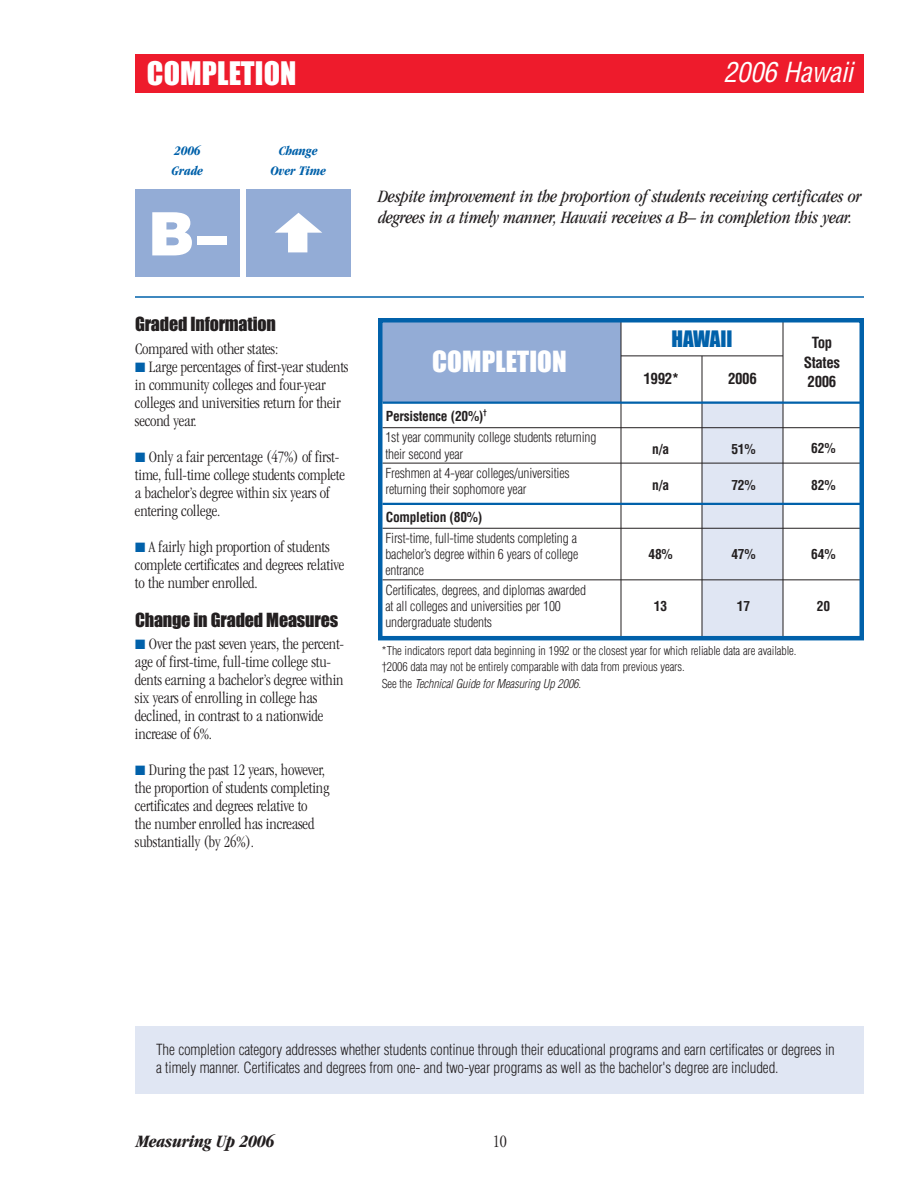
<style>
.page{position:relative;width:918px;height:1188px;background:#fff}
.page>*{position:absolute;margin:0;border:0;box-sizing:border-box;transform-origin:0 0}
.t1{font:900 60px "Helvetica";color:#fff}
.t2{font:30px "Impact";letter-spacing:.005em;color:#fff}
.t3{font:27px "Impact";letter-spacing:.005em;color:#fff}
.t4{font:italic condensed 27px "Helvetica";letter-spacing:-.01em;color:#fff}
.t5{font:21px "Impact";letter-spacing:-.005em;color:#0161aa}
.t6{font:italic condensed 18px/21px "Garamond";letter-spacing:-.01em;color:#231f20}
.t7{font:18px "Impact";letter-spacing:-.01em;color:#231f20}
.t8{font:italic 700 condensed 18px "Garamond";letter-spacing:-.015em;color:#231f20}
.t9{font:300 condensed 18px "Garamond";color:#231f20}
.t10{font:300 condensed 16.5px/18px "Garamond";letter-spacing:-.01em;color:#231f20}
.t11{font:300 condensed 15px/18px "Helvetica";letter-spacing:-.01em;color:#231f20}
.t12{font:700 condensed 15px/19.5px "Helvetica";letter-spacing:-.025em;color:#231f20;text-align:center}
.t13{font:300 condensed 13.5px/16.2px "Helvetica";letter-spacing:-.015em;color:#231f20}
.t14{font:700 condensed 13.5px "Helvetica";letter-spacing:-.015em;color:#231f20}
.t15{font:italic 700 condensed 13.5px/19.5px "Garamond";letter-spacing:-.01em;color:#0161aa}
.t16{font:300 condensed 12px/16.5px "Helvetica";letter-spacing:-.01em;color:#231f20}
.s1{color:#0161aa}
.s2{font-weight:700}
.s3{font-style:italic}
</style>
<div class="page">
<div style="left:378px;top:320px;width:243px;height:82px;background:#93acd6"></div>
<hr style="left:621px;top:320px;width:1px;height:317px;background:#231f20">
<div style="left:135px;top:54px;width:729px;height:39px;background:#ee1b2c"></div>
<div style="left:702px;top:401px;width:81px;height:237px;background:#e0e6f3"></div>
<hr style="left:621px;top:356px;width:162px;height:1px;background:#231f20">
<hr style="left:783px;top:320px;width:1px;height:319px;background:#231f20">
<hr style="left:702px;top:356px;width:1px;height:281px;background:#231f20">
<hr style="left:382px;top:402px;width:480px;height:2px;background:#0161aa">
<hr style="left:382px;top:427px;width:480px;height:1px;background:#231f20">
<hr style="left:382px;top:463px;width:480px;height:1px;background:#231f20">
<hr style="left:382px;top:503px;width:480px;height:2px;background:#0161aa">
<hr style="left:382px;top:528px;width:480px;height:1px;background:#231f20">
<hr style="left:382px;top:580px;width:480px;height:1px;background:#231f20">
<div style="left:135px;top:1026px;width:729px;height:68px;background:#e0e6f3"></div>
<div style="left:378px;top:318px;width:486px;height:322px;border:4px solid #0161aa"></div>
<hr style="left:135px;top:296px;width:729px;height:2px;background:#0161aa">
<div style="left:246px;top:189px;width:105px;height:88px;background:#93acd6"></div>
<svg style="left:275px;top:213px;width:47px;height:39px"></svg>
<div style="left:135px;top:189px;width:105px;height:87px;background:#93acd6"></div>
<h2 class="t2" style="left:147px;top:64px;width:151px">COMPLETION</h2>
<h3 class="t4" style="left:724px;top:62px;width:131px">2006 Hawaii</h3>
<p class="t15" style="left:172px;top:142px;width:33px">2006<br>Grade</p>
<p class="t15" style="left:271px;top:143px;width:57px;text-align:center">Change<br>Over Time</p>
<h1 class="t1" style="left:148px;top:212px;width:80px">B–</h1>
<p class="t7" style="left:135px;top:319px;width:142px">Graded Information</p>
<p class="t10" style="left:135px;top:341px;width:145px">Compared with other states:</p>
<p class="t10" style="left:135px;top:359px;width:215px"><span class="s1">■</span> Large percentages of first-year students in community colleges and four-year colleges and universities return for their second year.</p>
<p class="t10" style="left:135px;top:449px;width:211px"><span class="s1">■</span> Only a fair percentage (47%) of first&shy;time, full-time college students complete a bachelor’s degree within six years of entering college.</p>
<p class="t10" style="left:135px;top:539px;width:211px"><span class="s1">■</span> A fairly high proportion of students complete certificates and degrees relative to the number enrolled.</p>
<p class="t7" style="left:135px;top:614px;width:205px">Change in Graded Measures</p>
<p class="t10" style="left:135px;top:636px;width:211px"><span class="s1">■</span> Over the past seven years, the percent&shy;age of first-time, full-time college stu&shy;dents earning a bachelor’s degree within six years of enrolling in college has declined, in contrast to a nationwide increase of 6%.</p>
<p class="t10" style="left:135px;top:762px;width:196px"><span class="s1">■</span> During the past 12 years, however, the proportion of students completing certificates and degrees relative to<br>the number enrolled has increased substantially (by 26%).</p>
<p class="t6" style="left:378px;top:187px;width:485px">Despite improvement in the proportion of students receiving certificates or degrees in a timely manner, Hawaii receives a B– in completion this year.</p>
<h3 class="t3" style="left:432px;top:352px;width:136px">COMPLETION</h3>
<p class="t5" style="left:671px;top:332px;width:63px">HAWAII</p>
<p class="t12" style="left:804px;top:334px;width:38px">Top<br>States</p>
<p class="t12" style="left:643px;top:370px;width:37px">1992*</p>
<p class="t12" style="left:728px;top:370px;width:30px">2006</p>
<p class="t12" style="left:808px;top:373px;width:30px">2006</p>
<p class="t13" style="left:385px;top:407px;width:212px;line-height:21.5px"><span class="s2">Persistence (20%)</span><sup>†<br></sup>1st year community college students returning</p>
<p class="t13" style="left:385px;top:447px;width:79px">their second year</p>
<p class="t14" style="left:652px;top:444px;width:18px">n/a</p>
<p class="t14" style="left:731px;top:444px;width:26px">51%</p>
<p class="t14" style="left:811px;top:443px;width:26px">62%</p>
<p class="t13" style="left:385px;top:466px;width:186px">Freshmen at 4-year colleges/universities returning their sophomore year</p>
<p class="t14" style="left:652px;top:479px;width:18px">n/a</p>
<p class="t14" style="left:731px;top:479px;width:26px">72%</p>
<p class="t14" style="left:811px;top:479px;width:26px">82%</p>
<p class="t14" style="left:386px;top:512px;width:98px">Completion (80%)</p>
<p class="t13" style="left:385px;top:531px;width:194px">First-time, full-time students completing a bachelor’s degree within 6 years of college</p>
<p class="t14" style="left:648px;top:549px;width:26px">48%</p>
<p class="t14" style="left:731px;top:549px;width:26px">47%</p>
<p class="t14" style="left:811px;top:549px;width:26px">64%</p>
<p class="t13" style="left:385px;top:562px;width:202px;line-height:19.2px">entrance<br>Certificates, degrees, and diplomas awarded</p>
<p class="t13" style="left:385px;top:599px;width:177px">at all colleges and universities per 100</p>
<p class="t14" style="left:654px;top:601px;width:15px">13</p>
<p class="t14" style="left:737px;top:601px;width:15px">17</p>
<p class="t14" style="left:817px;top:601px;width:15px">20</p>
<p class="t13" style="left:385px;top:615px;width:108px">undergraduate students</p>
<p class="t16" style="left:382px;top:643px;width:416px">*The indicators report data beginning in 1992 or the closest year for which reliable data are available. †2006 data may not be entirely comparable with data from previous years.<br>See the <span class="s3">Technical Guide for Measuring Up 2006</span>.</p>
<p class="t11" style="left:156px;top:1042px;width:680px">The completion category addresses whether students continue through their educational programs and earn certificates or degrees in a timely manner. Certificates and degrees from one- and two-year programs as well as the bachelor's degree are included.</p>
<p class="t8" style="left:136px;top:1134px;width:140px">Measuring Up 2006</p>
<p class="t9" style="left:493px;top:1134px;width:16px">10</p>
</div>
